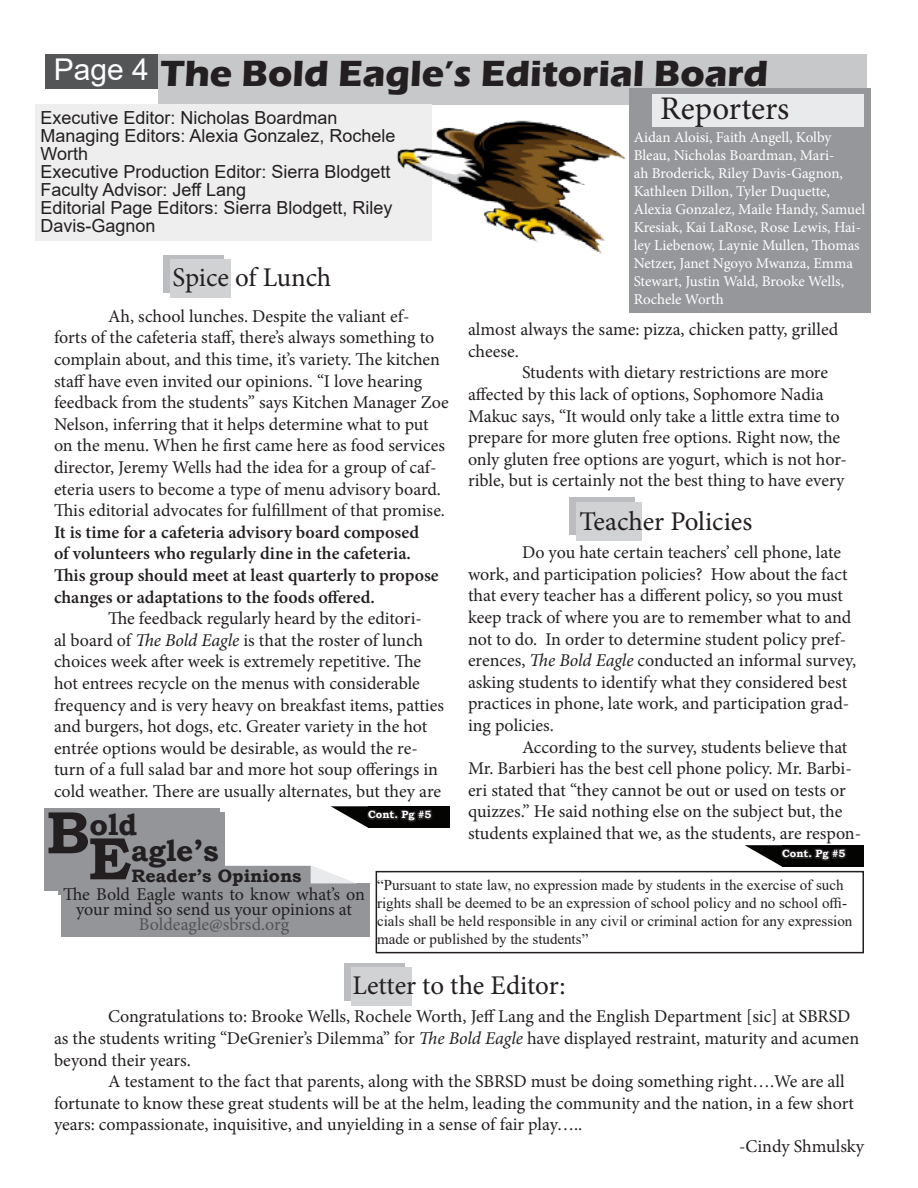
<style>
.page{position:relative;width:918px;height:1188px;background:#fff}
.page>*{position:absolute;margin:0;border:0;box-sizing:border-box;transform-origin:0 0}
.t1{font:700 37.5px "Eras ITC";color:#231f20}
.t2{font:33px "Minion Pro";color:#231f20}
.t3{font:700 30px "Bookman Old Style";color:#231f20}
.t4{font:30px "Arial";color:#fff}
.t5{font:27px "Minion Pro";letter-spacing:-.005em;color:#231f20}
.t6{font:18px/21.6px "Minion Pro";letter-spacing:-.005em;color:#231f20}
.t7{font:18px/18px "Arial";color:#231f20}
.t8{font:18px "Minion Pro";color:#535355}
.t9{font:700 18px "Bookman Old Style";color:#231f20}
.t10{font:15px/18px "Minion Pro";color:#fff}
.t11{font:15px/18px "Times New Roman";color:#231f20}
.t12{font:700 10.5px "Bookman Old Style";color:#fff}
.s1{font-weight:600}
.s2{font-style:italic}
.s3{font-size:60px}
</style>
<div class="page">
<div style="left:158px;top:54px;width:709px;height:50px;background:#c7c8ca"></div>
<div style="left:630px;top:88px;width:241px;height:225px;background:#95979a"></div>
<div style="left:35px;top:104px;width:397px;height:137px;background:#eeeeef"></div>
<div style="left:652px;top:94px;width:212px;height:33px;background:#e9eaeb"></div>
<img style="left:397px;top:120px;width:228px;height:134px">
<div style="left:223px;top:865px;width:88px;height:18px;background:#939598"></div>
<div style="left:62px;top:883px;width:308px;height:54px;background:#939598"></div>
<div style="left:58px;top:812px;width:167px;height:83px;background:#939598"></div>
<div style="left:44px;top:809px;width:176px;height:82px;background:#939598"></div>
<div style="left:376px;top:871px;width:488px;height:82px;border:2px solid #231f20"></div>
<div style="left:45px;top:54px;width:113px;height:34px;background:#545557"></div>
<svg style="left:311px;top:865px;width:44px;height:18px"></svg>
<div style="left:368px;top:806px;width:82px;height:22px;background:#040503"></div>
<svg style="left:331px;top:806px;width:102px;height:22px"></svg>
<div style="left:782px;top:845px;width:82px;height:22px;background:#040503"></div>
<svg style="left:745px;top:845px;width:102px;height:22px"></svg>
<div style="left:163px;top:255px;width:61px;height:37px;background:#bcbdc0"></div>
<div style="left:170px;top:260px;width:61px;height:38px;background:#d1d2d4"></div>
<div style="left:344px;top:963px;width:61px;height:37px;background:linear-gradient(to right,#c2c3c6,#c8c9cc)"></div>
<div style="left:352px;top:968px;width:60px;height:38px;background:#d1d2d4"></div>
<div style="left:569px;top:498px;width:65px;height:37px;background:#bcbdc0"></div>
<div style="left:577px;top:502px;width:65px;height:38px;background:#d1d2d4"></div>
<p class="t4" style="left:54px;top:49px;width:97px">Page 4</p>
<p class="t1" style="left:161px;top:52px;width:609px">The Bold Eagle’s Editorial Board</p>
<p class="t7" style="left:40px;top:109px;width:299px">Executive Editor: Nicholas Boardman</p>
<p class="t7" style="left:40px;top:127px;width:357px">Managing Editors: Alexia Gonzalez, Rochele<br>Worth</p>
<p class="t7" style="left:40px;top:163px;width:352px">Executive Production Editor: Sierra Blodgett</p>
<p class="t7" style="left:40px;top:181px;width:207px">Faculty Advisor: Jeff Lang</p>
<p class="t7" style="left:40px;top:199px;width:354px">Editorial Page Editors: Sierra Blodgett, Riley<br>Davis-Gagnon</p>
<p class="t2" style="left:660px;top:86px;width:131px">Reporters</p>
<p class="t10" style="left:634px;top:128px;width:233px">Aidan Aloisi, Faith Angell, Kolby Bleau, Nicholas Boardman, Mari-<br>ah Broderick, Riley Davis-Gagnon, Kathleen Dillon, Tyler Duquette, Alexia Gonzalez, Maile Handy, Samuel Kresiak, Kai LaRose, Rose Lewis, Hai&shy;ley Liebenow, Laynie Mullen, Thomas Netzer, Janet Ngoyo Mwanza, Emma Stewart, Justin Wald, Brooke Wells, Rochele Worth</p>
<p class="t5" style="left:173px;top:259px;width:160px">Spice of Lunch</p>
<p class="t6" style="left:54px;top:305px;width:396px;text-indent:54px">Ah, school lunches. Despite the valiant ef-<br>forts of the cafeteria staff, there’s always something to complain about, and this time, it’s variety. The kitchen staff have even invited our opinions. “I love hearing feedback from the students” says Kitchen Manager Zoe Nelson, inferring that it helps determine what to put on the menu. When he first came here as food services director, Jeremy Wells had the idea for a group of caf&shy;eteria users to become a type of menu advisory board.<br>This editorial advocates for fulfillment of that promise.<br><span class="s1">It is time for a cafeteria advisory board composed<br>of volunteers who regularly dine in the cafeteria.<br>This group should meet at least quarterly to propose changes or adaptations to the foods offered.</span></p>
<p class="t6" style="left:54px;top:608px;width:392px;text-indent:54px">The feedback regularly heard by the editori-<br>al board of <span class="s2">The Bold Eagle</span> is that the roster of lunch choices week after week is extremely repetitive. The hot entrees recycle on the menus with considerable frequency and is very heavy on breakfast items, patties and burgers, hot dogs, etc. Greater variety in the hot entrée options would be desirable, as would the re&shy;turn of a full salad bar and more hot soup offerings in cold weather. There are usually alternates, but they are</p>
<p class="t6" style="left:468px;top:319px;width:372px">almost always the same: pizza, chicken patty, grilled cheese.</p>
<p class="t6" style="left:468px;top:362px;width:381px;text-indent:54px">Students with dietary restrictions are more affected by this lack of options, Sophomore Nadia Makuc says, “It would only take a little extra time to prepare for more gluten free options. Right now, the only gluten free options are yogurt, which is not hor&shy;rible, but is certainly not the best thing to have every</p>
<p class="t5" style="left:580px;top:503px;width:174px">Teacher Policies</p>
<p class="t6" style="left:468px;top:542px;width:390px;text-indent:54px">Do you hate certain teachers’ cell phone, late work, and participation policies? How about the fact that every teacher has a different policy, so you must keep track of where you are to remember what to and not to do. In order to determine student policy pref&shy;erences, <span class="s2">The Bold Eagle</span> conducted an informal survey, asking students to identify what they considered best practices in phone, late work, and participation grad&shy;ing policies.</p>
<p class="t6" style="left:468px;top:736px;width:395px;text-indent:54px">According to the survey, students believe that Mr. Barbieri has the best cell phone policy. Mr. Barbi&shy;eri stated that “they cannot be out or used on tests or quizzes.” He said nothing else on the subject but, the students explained that we, as the students, are respon-</p>
<p class="t12" style="left:368px;top:807px;width:65px">Cont. Pg #5</p>
<p class="t3" style="left:46px;top:803px;width:93px"><span class="s3">B</span>old</p>
<p class="t3" style="left:88px;top:829px;width:132px"><span class="s3">E</span>agle’s</p>
<p class="t12" style="left:782px;top:846px;width:65px">Cont. Pg #5</p>
<p class="t9" style="left:131px;top:863px;width:172px">Reader’s Opinions</p>
<p class="t6" style="left:63px;top:886px;width:304px;line-height:15px;text-align:center">The Bold Eagle wants to know what’s on your mind so send us your opinions at</p>
<p class="t8" style="left:139px;top:912px;width:152px">Boldeagle@sbrsd.org</p>
<p class="t11" style="left:377px;top:876px;width:477px">“Pursuant to state law, no expression made by students in the exercise of such rights shall be deemed to be an expression of school policy and no school offi&shy;cials shall be held responsible in any civil or criminal action for any expression made or published by the students”</p>
<p class="t5" style="left:352px;top:967px;width:215px">Letter to the Editor:</p>
<p class="t6" style="left:54px;top:1006px;width:807px;text-indent:54px">Congratulations to: Brooke Wells, Rochele Worth, Jeff Lang and the English Department [sic] at SBRSD as the students writing “DeGrenier’s Dilemma” for <span class="s2">The Bold Eagle</span> have displayed restraint, maturity and acumen beyond their years.</p>
<p class="t6" style="left:54px;top:1071px;width:802px;text-indent:54px">A testament to the fact that parents, along with the SBRSD must be doing something right….We are all fortunate to know these great students will be at the helm, leading the community and the nation, in a few short years: compassionate, inquisitive, and unyielding in a sense of fair play…..</p>
<p class="t6" style="left:739px;top:1135px;width:126px">-Cindy Shmulsky</p>
</div>
